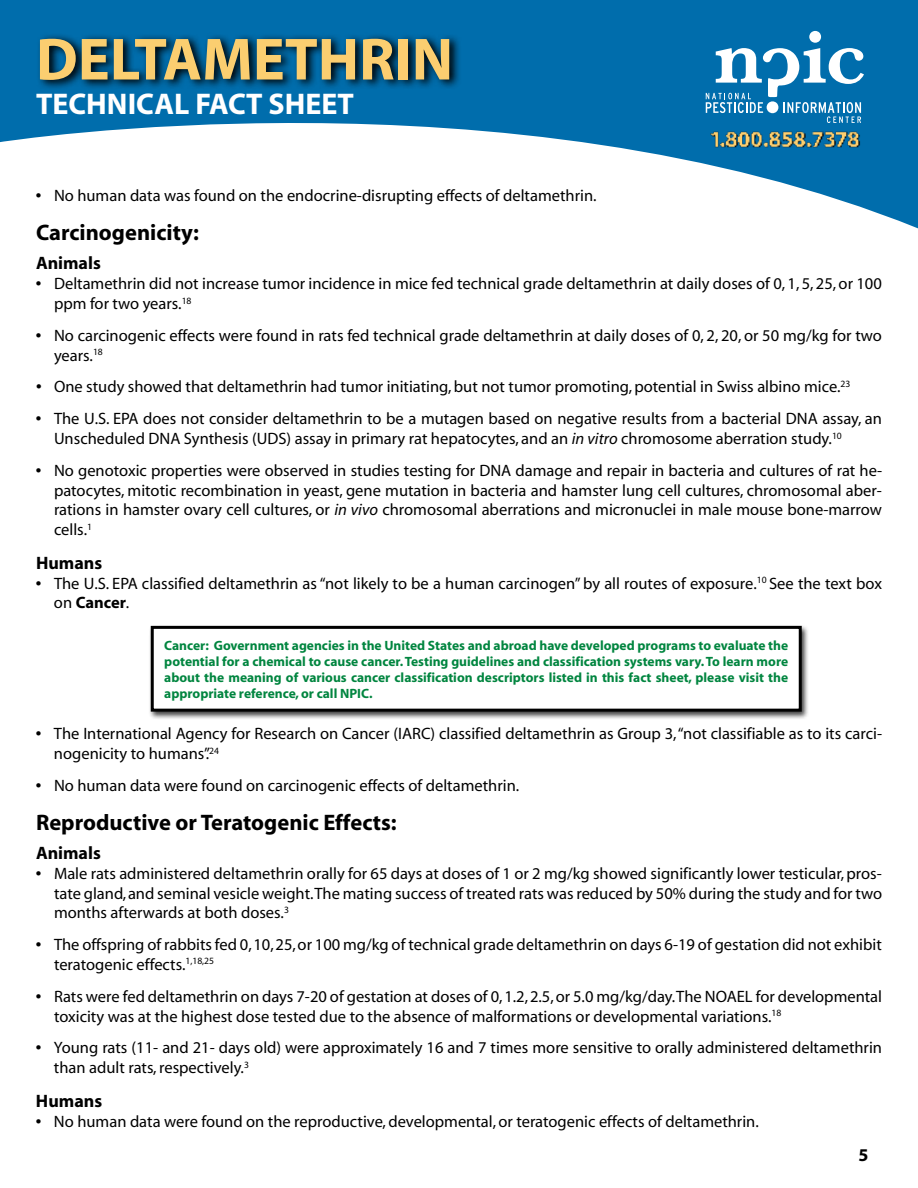
<style>
.page{position:relative;width:918px;height:1188px;background:#fff}
.page>*{position:absolute;margin:0;border:0;box-sizing:border-box;transform-origin:0 0}
.t1{font:700 60px "Myriad";color:#fbce70}
.t2{font:700 30px "Myriad";color:#fff}
.t3{font:700 22.5px "Myriad";color:#000}
.t4{font:700 18px "Myriad";color:#000}
.t5{font:16.5px/19.8px "Myriad";color:#000}
.t6{font:700 13.5px/16.2px "Myriad";color:#00853f;text-align:justify}
.s1{font-weight:700}
.s2{font-style:italic}
</style>
<div class="page">
<svg style="left:0;top:0;width:918px;height:228px;fill:#006dac"></svg>
<svg style="left:706px;top:31px;width:158px;height:57px"></svg>
<svg style="left:36px;top:32px;width:426px;height:58px;background:#00446c"></svg>
<img style="left:680px;top:88px;width:216px;height:108px">
<div style="left:148px;top:624px;width:661px;height:96px;background:#000;opacity:.75"></div>
<div style="left:152px;top:627px;width:648px;height:83px;background:#fff"></div>
<div style="left:151px;top:626px;width:651px;height:86px;border:3px solid #000"></div>
<h1 class="t1" style="left:36px;top:28px;width:419px">DELTAMETHRIN</h1>
<h2 class="t2" style="left:36px;top:88px;width:319px">TECHNICAL FACT SHEET</h2>
<p class="t5" style="left:36px;top:187px;width:562px"><span class="s1">•</span> No human data was found on the endocrine-disrupting effects of deltamethrin.</p>
<h3 class="t3" style="left:36px;top:221px;width:164px">Carcinogenicity:</h3>
<p class="t4" style="left:36px;top:254px;width:66px">Animals</p>
<p class="t5" style="left:54px;top:275px;width:829px;text-indent:-18px"><span class="s1">•</span> Deltamethrin did not increase tumor incidence in mice fed technical grade deltamethrin at daily doses of 0, 1, 5, 25, or 100 ppm for two years.<sup>18</sup></p>
<p class="t5" style="left:54px;top:326px;width:829px;text-indent:-18px"><span class="s1">•</span> No carcinogenic effects were found in rats fed technical grade deltamethrin at daily doses of 0, 2, 20, or 50 mg/kg for two years.<sup>18</sup></p>
<p class="t5" style="left:36px;top:378px;width:816px"><span class="s1">•</span> One study showed that deltamethrin had tumor initiating, but not tumor promoting, potential in Swiss albino mice.<sup>23</sup></p>
<p class="t5" style="left:54px;top:410px;width:829px;text-indent:-18px"><span class="s1">•</span> The U.S. EPA does not consider deltamethrin to be a mutagen based on negative results from a bacterial DNA assay, an<br>Unscheduled DNA Synthesis (UDS) assay in primary rat hepatocytes, and an <span class="s2">in vitro</span> chromosome aberration study.<sup>10</sup></p>
<p class="t5" style="left:54px;top:461px;width:830px;text-align:justify;text-indent:-18px"><span class="s1">•</span> No genotoxic properties were observed in studies testing for DNA damage and repair in bacteria and cultures of rat he&shy;patocytes, mitotic recombination in yeast, gene mutation in bacteria and hamster lung cell cultures, chromosomal aber&shy;rations in hamster ovary cell cultures, or <span class="s2">in vivo</span> chromosomal aberrations and micronuclei in male mouse bone-marrow cells.<sup>1</sup></p>
<p class="t4" style="left:36px;top:554px;width:68px">Humans</p>
<p class="t5" style="left:54px;top:574px;width:830px;text-indent:-18px"><span class="s1">•</span> The U.S. EPA classified deltamethrin as “not likely to be a human carcinogen” by all routes of exposure.<sup>10</sup> See the text box on <span class="s1">Cancer</span>.</p>
<p class="t6" style="left:164px;top:637px;width:626px">Cancer: Government agencies in the United States and abroad have developed programs to evaluate the potential for a chemical to cause cancer. Testing guidelines and classification systems vary. To learn more about the meaning of various cancer classification descriptors listed in this fact sheet, please visit the appropriate reference, or call NPIC.</p>
<p class="t5" style="left:54px;top:725px;width:830px;text-indent:-18px"><span class="s1">•</span> The International Agency for Research on Cancer (IARC) classified deltamethrin as Group 3, “not classifiable as to its carci&shy;nogenicity to humans”.<sup>24</sup></p>
<p class="t5" style="left:36px;top:776px;width:485px"><span class="s1">•</span> No human data were found on carcinogenic effects of deltamethrin.</p>
<h3 class="t3" style="left:36px;top:811px;width:362px">Reproductive or Teratogenic Effects:</h3>
<p class="t4" style="left:36px;top:844px;width:66px">Animals</p>
<p class="t5" style="left:54px;top:864px;width:830px;text-align:justify;text-indent:-18px"><span class="s1">•</span> Male rats administered deltamethrin orally for 65 days at doses of 1 or 2 mg/kg showed significantly lower testicular, pros&shy;tate gland, and seminal vesicle weight.The mating success of treated rats was reduced by 50% during the study and for two months afterwards at both doses.<sup>3</sup></p>
<p class="t5" style="left:54px;top:935px;width:829px;text-indent:-18px"><span class="s1">•</span> The offspring of rabbits fed 0, 10, 25, or 100 mg/kg of technical grade deltamethrin on days 6-19 of gestation did not exhibit teratogenic effects.<sup>1,18,25</sup></p>
<p class="t5" style="left:54px;top:987px;width:830px;text-indent:-18px"><span class="s1">•</span> Rats were fed deltamethrin on days 7-20 of gestation at doses of 0, 1.2, 2.5, or 5.0 mg/kg/day. The NOAEL for developmental toxicity was at the highest dose tested due to the absence of malformations or developmental variations.<sup>18</sup></p>
<p class="t5" style="left:54px;top:1039px;width:830px;text-indent:-18px"><span class="s1">•</span> Young rats (11- and 21- days old) were approximately 16 and 7 times more sensitive to orally administered deltamethrin than adult rats, respectively.<sup>3</sup></p>
<p class="t4" style="left:36px;top:1091px;width:68px">Humans</p>
<p class="t5" style="left:36px;top:1112px;width:724px"><span class="s1">•</span> No human data were found on the reproductive, developmental, or teratogenic effects of deltamethrin.</p>
<p class="t4" style="left:859px;top:1145px;width:11px">5</p>
</div>
